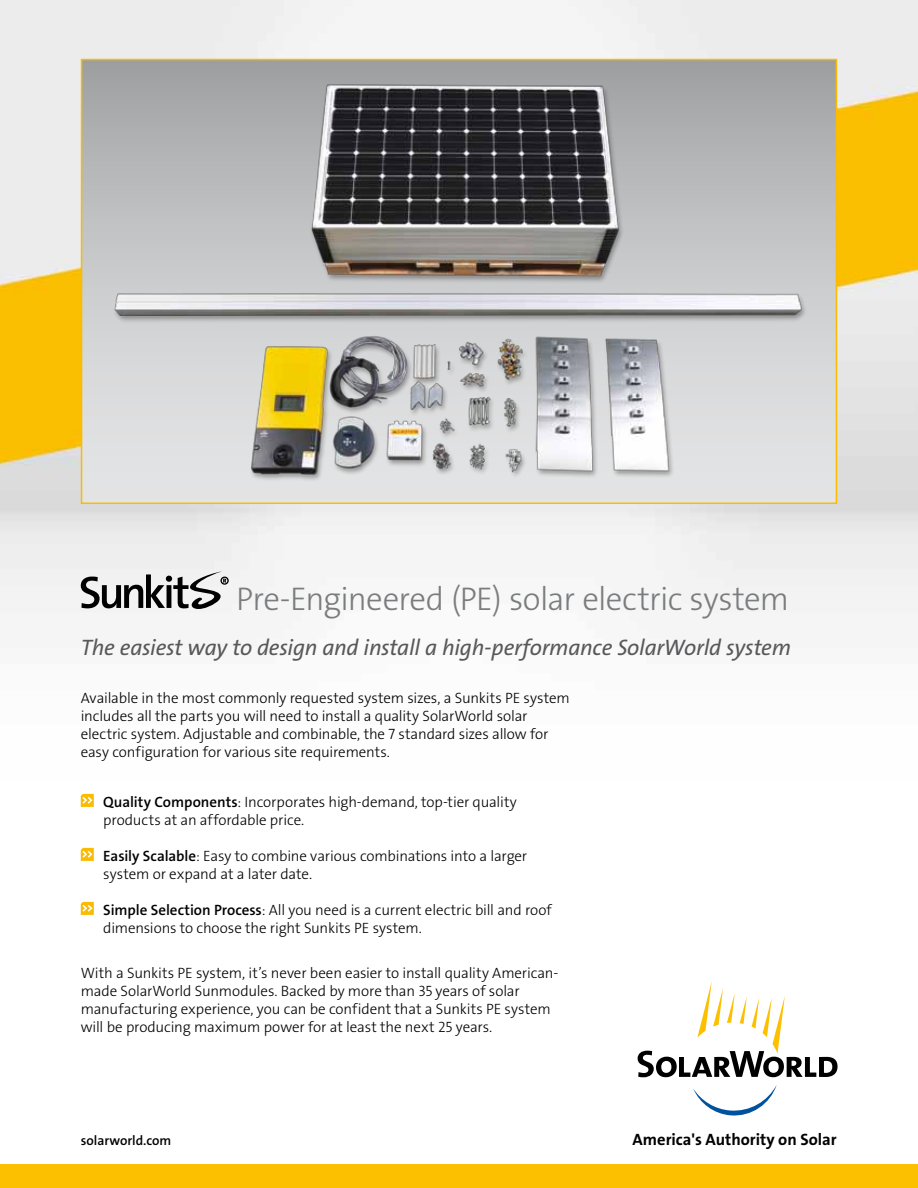
<style>
.page{position:relative;width:918px;height:1188px;background:#fff}
.page>*{position:absolute;margin:0;border:0;box-sizing:border-box;transform-origin:0 0}
.t1{font:33px "The Sans LP3 Lig";letter-spacing:-.025em;color:#7b7c7e}
.t2{font:22.5px "The Sans LP5 Plain IT";letter-spacing:-.01em;color:#58585a}
.t3{font:16.5px "The Sans LP7 Bld";color:#000}
.t4{font:15px/18px "The Sans LP3 Lig";letter-spacing:-.01em;color:#000}
.t5{font:13.5px "The Sans LP6 Se Bld";color:#000}
.s1{font-family:"The Sans LP6 Se Bld"}
</style>
<div class="page">
<img style="left:0;top:0;width:918px;height:613px">
<svg style="left:81px;top:571px;width:148px;height:39px"></svg>
<div style="left:0;top:1164px;width:918px;height:24px;background:#fcc000"></div>
<svg style="left:638px;top:981px;width:200px;height:96px"></svg>
<svg style="left:693px;top:1085px;width:84px;height:31px"></svg>
<svg style="left:81px;top:794px;width:13px;height:13px"></svg>
<svg style="left:81px;top:848px;width:13px;height:13px"></svg>
<svg style="left:81px;top:902px;width:13px;height:13px"></svg>
<div style="left:82px;top:60px;width:754px;height:443px;background:linear-gradient(to bottom,#a3a5a7,#ebeced)"></div>
<div style="left:81px;top:59px;width:756px;height:445px;border:2px solid #fabb00"></div>
<img style="left:102px;top:80px;width:714px;height:408px">
<h1 class="t1" style="left:236px;top:578px;width:554px">Pre-Engineered (PE) solar electric system</h1>
<h2 class="t2" style="left:81px;top:633px;width:712px">The easiest way to design and install a high-performance SolarWorld system</h2>
<p class="t4" style="left:81px;top:689px;width:490px">Available in the most commonly requested system sizes, a Sunkits PE system includes all the parts you will need to install a quality SolarWorld solar electric system. Adjustable and combinable, the 7 standard sizes allow for easy configuration for various site requirements.</p>
<p class="t4" style="left:103px;top:793px;width:415px"><span class="s1">Quality Components</span>: Incorporates high-demand, top-tier quality products at an affordable price.</p>
<p class="t4" style="left:103px;top:847px;width:426px"><span class="s1">Easily Scalable</span>: Easy to combine various combinations into a larger system or expand at a later date.</p>
<p class="t4" style="left:103px;top:901px;width:450px"><span class="s1">Simple Selection Process</span>: All you need is a current electric bill and roof dimensions to choose the right Sunkits PE system.</p>
<p class="t4" style="left:81px;top:964px;width:479px">With a Sunkits PE system, it’s never been easier to install quality American&shy;made SolarWorld Sunmodules. Backed by more than 35 years of solar manufacturing experience, you can be confident that a Sunkits PE system will be producing maximum power for at least the next 25 years.</p>
<p class="t5" style="left:81px;top:1132px;width:92px">solarworld.com</p>
<p class="t3" style="left:633px;top:1129px;width:206px">America's Authority on Solar</p>
</div>
